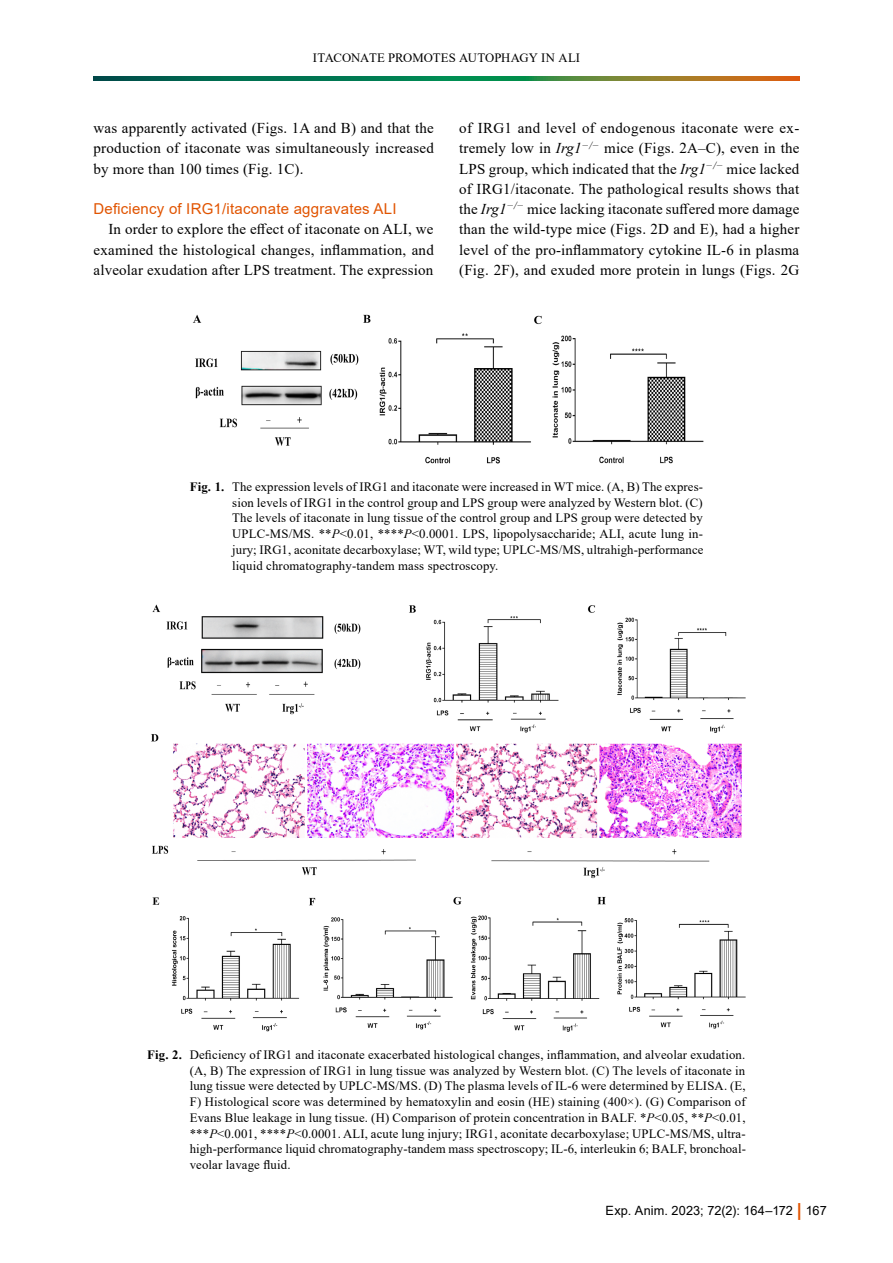
<style>
.page{position:relative;width:893px;height:1263px;background:#fff}
.page>*{position:absolute;margin:0;border:0;box-sizing:border-box;transform-origin:0 0}
.t1{font:15px/20.2px "Times New Roman";letter-spacing:.01em;color:#000;text-align:justify}
.t2{font:15px "Arial";letter-spacing:.015em;color:#e15400}
.t3{font:12.75px/15.8px "Times New Roman";letter-spacing:.01em;color:#000;text-align:justify}
.t4{font:12.75px "Arial";letter-spacing:.005em;color:#000}
.s1{font-style:italic}
.s2{font-weight:700}
.s3{font-weight:700;font-size:18px;color:#e15400}
</style>
<div class="page">
<svg style="left:94px;top:77px;width:705px;height:4px;background:#377842"></svg>
<img style="left:193px;top:315px;width:510px;height:148px">
<img style="left:151px;top:604px;width:595px;height:427px">
<p class="t3" style="left:313px;top:49px;width:269px">ITACONATE PROMOTES AUTOPHAGY IN ALI</p>
<p class="t1" style="left:94px;top:118px;width:342px">was apparently activated (Figs. 1A and B) and that the production of itaconate was simultaneously increased by more than 100 times (Fig. 1C).</p>
<p class="t2" style="left:94px;top:199px;width:304px">Deficiency of IRG1/itaconate aggravates ALI</p>
<p class="t1" style="left:94px;top:219px;width:342px;text-indent:15px">In order to explore the effect of itaconate on ALI, we examined the histological changes, inflammation, and alveolar exudation after LPS treatment. The expression</p>
<p class="t1" style="left:459px;top:118px;width:342px">of IRG1 and level of endogenous itaconate were ex&shy;tremely low in <span class="s1">Irg1</span><sup>−/−</sup> mice (Figs. 2A–C), even in the LPS group, which indicated that the <span class="s1">Irg1</span><sup>−/−</sup> mice lacked of IRG1/itaconate. The pathological results shows that the <span class="s1">Irg1</span><sup>−/−</sup> mice lacking itaconate suffered more damage than the wild-type mice (Figs. 2D and E), had a higher level of the pro-inflammatory cytokine IL-6 in plasma (Fig. 2F), and exuded more protein in lungs (Figs. 2G</p>
<p class="t3" style="left:232px;top:478px;width:473px;text-indent:-42px"><span class="s2">Fig. 1.</span> The expression levels of IRG1 and itaconate were increased in WT mice. (A, B) The expres&shy;sion levels of IRG1 in the control group and LPS group were analyzed by Western blot. (C)<br>The levels of itaconate in lung tissue of the control group and LPS group were detected by UPLC-MS/MS. **<span class="s1">P</span>&lt;0.01, ****<span class="s1">P</span>&lt;0.0001. LPS, lipopolysaccharide; ALI, acute lung in&shy;jury; IRG1, aconitate decarboxylase; WT, wild type; UPLC-MS/MS, ultrahigh-performance liquid chromatography-tandem mass spectroscopy.</p>
<p class="t3" style="left:190px;top:1046px;width:558px;text-indent:-42px"><span class="s2">Fig. 2.</span> Deficiency of IRG1 and itaconate exacerbated histological changes, inflammation, and alveolar exudation. (A, B) The expression of IRG1 in lung tissue was analyzed by Western blot. (C) The levels of itaconate in lung tissue were detected by UPLC-MS/MS. (D) The plasma levels of IL-6 were determined by ELISA. (E, F) Histological score was determined by hematoxylin and eosin (HE) staining (400×). (G) Comparison of Evans Blue leakage in lung tissue. (H) Comparison of protein concentration in BALF. *<span class="s1">P</span>&lt;0.05, **<span class="s1">P</span>&lt;0.01, ***<span class="s1">P</span>&lt;0.001, ****<span class="s1">P</span>&lt;0.0001. ALI, acute lung injury; IRG1, aconitate decarboxylase; UPLC-MS/MS, ultra&shy;high-performance liquid chromatography-tandem mass spectroscopy; IL-6, interleukin 6; BALF, bronchoal&shy;veolar lavage fluid.</p>
<p class="t4" style="left:605px;top:1202px;width:223px">Exp. Anim. 2023; 72(2): 164–172 <span class="s3">|</span> 167</p>
</div>
